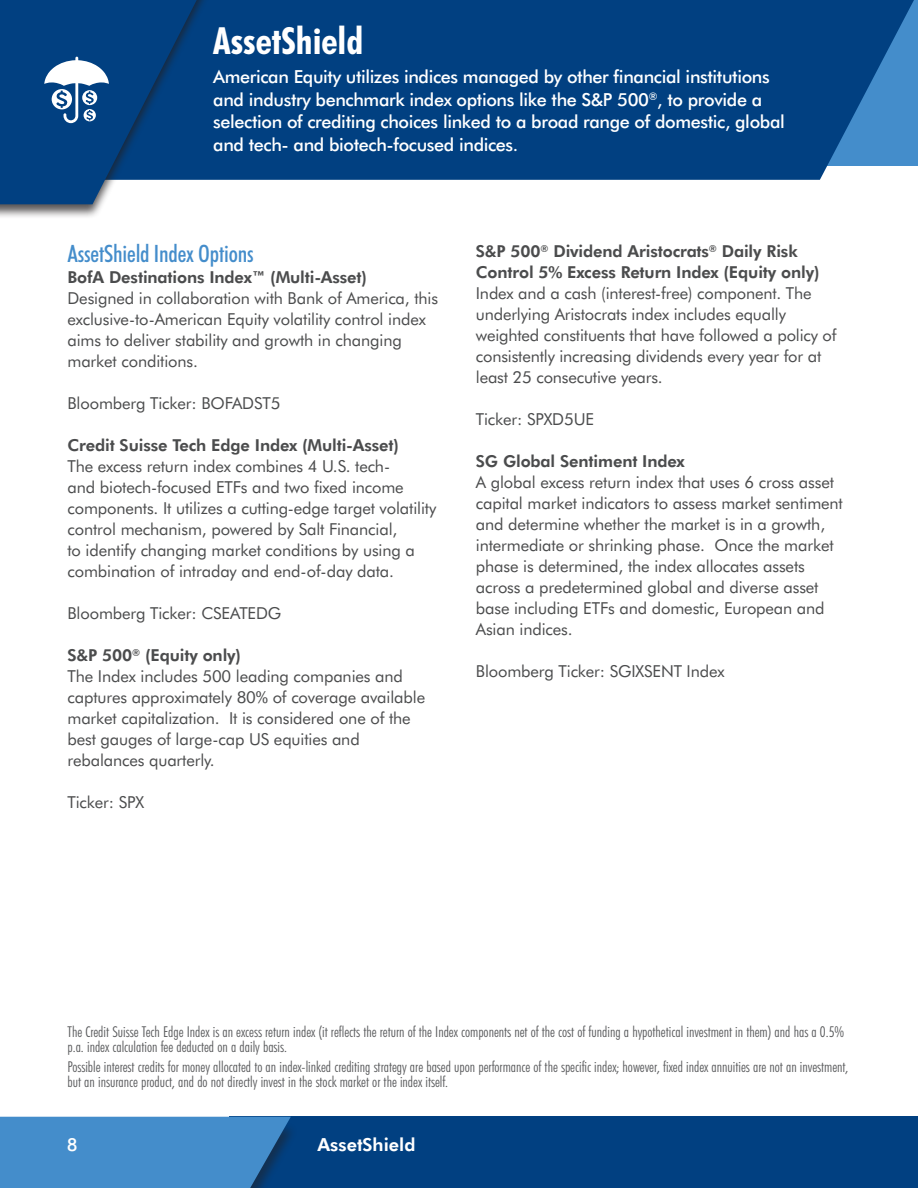
<style>
.page{position:relative;width:918px;height:1188px;background:#fff}
.page>*{position:absolute;margin:0;border:0;box-sizing:border-box;transform-origin:0 0}
.t1{font:700 condensed 37.5px "Futura BT";color:#fff}
.t2{font:500 condensed 24px "Futura BT";letter-spacing:-.01em;color:#448dcb}
.t3{font:500 18px/22.5px "Futura BT";letter-spacing:-.02em;color:#fff}
.t4{font:800 18px "Futura BT";color:#fff}
.t5{font:16.5px/21px "Futura BT";letter-spacing:-.01em;color:#4b4c4d}
.t6{font:300 condensed 15px/15px "Futura BT";color:#57585a}
.s1{font-weight:800}
</style>
<div class="page">
<svg style="left:221px;top:0;width:697px;height:180px;background:#084787"></svg>
<div style="left:0;top:0;width:221px;height:219px;background:#231f20;opacity:.75"></div>
<div style="left:229px;top:1117px;width:689px;height:71px;background:#014081"></div>
<svg style="left:0;top:1117px;width:291px;height:71px;background:#3f87c4"></svg>
<svg style="left:0;top:0;width:213px;height:204px;background:#1b538c"></svg>
<p class="t1" style="left:213px;top:18px;width:152px">AssetShield</p>
<p class="t3" style="left:213px;top:65px;width:573px">American Equity utilizes indices managed by other financial institutions and industry benchmark index options like the S&amp;P 500<sup>®</sup>, to provide a selection of crediting choices linked to a broad range of domestic, global and tech- and biotech-focused indices.</p>
<p class="t2" style="left:68px;top:239px;width:188px">AssetShield Index Options</p>
<p class="t5" style="left:68px;top:267px;width:372px"><span class="s1">BofA Destinations Index™ (Multi-Asset)<br></span>Designed in collaboration with Bank of America, this exclusive-to-American Equity volatility control index aims to deliver stability and growth in changing market conditions.</p>
<p class="t5" style="left:68px;top:393px;width:214px">Bloomberg Ticker: BOFADST5</p>
<p class="t5" style="left:68px;top:435px;width:370px"><span class="s1">Credit Suisse Tech Edge Index (Multi-Asset)<br></span>The excess return index combines 4 U.S. tech-<br>and biotech-focused ETFs and two fixed income components. It utilizes a cutting-edge target volatility control mechanism, powered by Salt Financial,<br>to identify changing market conditions by using a combination of intraday and end-of-day data.</p>
<p class="t5" style="left:68px;top:603px;width:215px">Bloomberg Ticker: CSEATEDG</p>
<p class="t5" style="left:67px;top:645px;width:359px"><span class="s1">S&amp;P 500</span><sup>®</sup> <span class="s1">(Equity only)<br></span>The Index includes 500 leading companies and captures approximately 80% of coverage available market capitalization. It is considered one of the best gauges of large-cap US equities and rebalances quarterly.</p>
<p class="t5" style="left:67px;top:792px;width:78px">Ticker: SPX</p>
<p class="t5" style="left:476px;top:241px;width:362px"><span class="s1">S&amp;P 500</span><sup>®</sup> <span class="s1">Dividend Aristocrats</span><sup>®</sup> <span class="s1">Daily Risk Control 5% Excess Return Index (Equity only)<br></span>Index and a cash (interest-free) component. The underlying Aristocrats index includes equally weighted constituents that have followed a policy of consistently increasing dividends every year for at least 25 consecutive years.</p>
<p class="t5" style="left:476px;top:409px;width:120px">Ticker: SPXD5UE</p>
<p class="t5" style="left:476px;top:451px;width:369px"><span class="s1">SG Global Sentiment Index<br></span>A global excess return index that uses 6 cross asset capital market indicators to assess market sentiment and determine whether the market is in a growth, intermediate or shrinking phase. Once the market phase is determined, the index allocates assets across a predetermined global and diverse asset base including ETFs and domestic, European and Asian indices.</p>
<p class="t5" style="left:476px;top:661px;width:250px">Bloomberg Ticker: SGIXSENT Index</p>
<p class="t6" style="left:68px;top:1024px;width:778px">The Credit Suisse Tech Edge Index is an excess return index (it reflects the return of the Index components net of the cost of funding a hypothetical investment in them) and has a 0.5% p.a. index calculation fee deducted on a daily basis.</p>
<p class="t6" style="left:68px;top:1059px;width:782px">Possible interest credits for money allocated to an index-linked crediting strategy are based upon performance of the specific index; however, fixed index annuities are not an investment, but an insurance product, and do not directly invest in the stock market or the index itself.</p>
<p class="t3" style="left:67px;top:1133px;width:12px">8</p>
<p class="t4" style="left:317px;top:1134px;width:99px">AssetShield</p>
</div>
